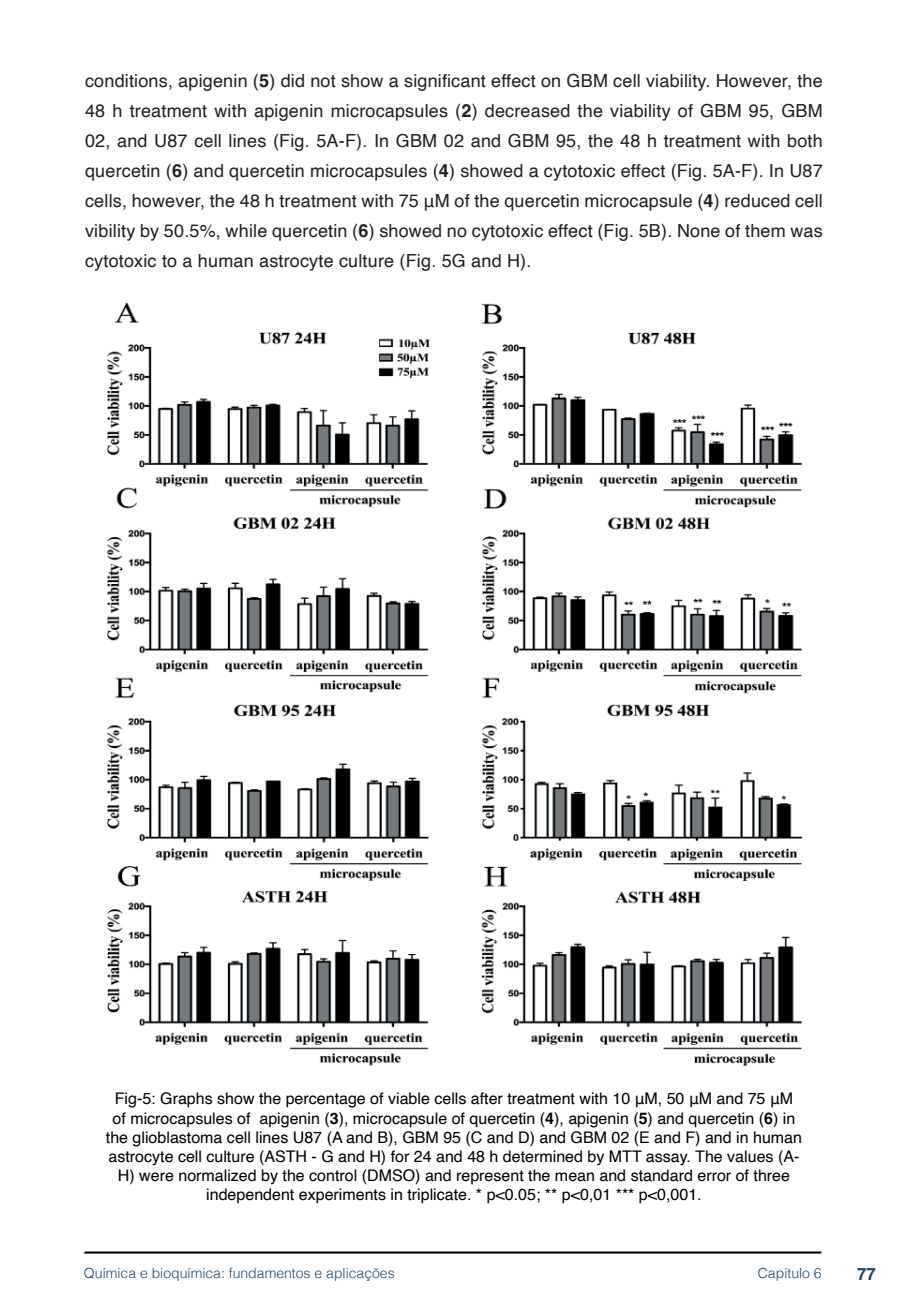
<style>
.page{position:relative;width:908px;height:1304px;background:#fff}
.page>*{position:absolute;margin:0;border:0;box-sizing:border-box;transform-origin:0 0}
.t1{font:18px/30px "Helvetica";letter-spacing:.01em;color:#231f20;text-align:justify}
.t2{font:700 16.8px "Helvetica";color:#23445f}
.t3{font:16px/19.2px "Helvetica";color:#000001;text-align:center}
.t4{font:300 14px "Helvetica";color:#23445f}
.s1{font-weight:700}
.s2{color:#000}
</style>
<div class="page">
<svg style="left:84px;top:1251px;width:737px;height:3px;background:#515151"></svg>
<img style="left:107px;top:302px;width:696px;height:764px">
<p class="t1" style="left:85px;top:66px;width:738px">conditions, apigenin (<span class="s1">5</span>) did not show a significant effect on GBM cell viability. However, the 48 h treatment with apigenin microcapsules (<span class="s1">2</span>) decreased the viability of GBM 95, GBM 02, and U87 cell lines (Fig. 5A-F). In GBM 02 and GBM 95, the 48 h treatment with both quercetin (<span class="s1">6</span>) and quercetin microcapsules (<span class="s1">4</span>) showed a cytotoxic effect (Fig. 5A-F). In U87 cells, however, the 48 h treatment with 75 μM of the quercetin microcapsule (<span class="s1">4</span>) reduced cell vibility by 50.5%, while quercetin (<span class="s1">6</span>) showed no cytotoxic effect (Fig. 5B). None of them was cytotoxic to a human astrocyte culture (Fig. 5G and H).</p>
<p class="t3" style="left:106px;top:1090px;width:697px">Fig-5: Graphs show the percentage of viable cells after treatment with 10 μM, 50 μM and 75 μM<br>of microcapsules of apigenin (<span class="s1">3</span>), microcapsule of quercetin (<span class="s1">4</span>), apigenin (<span class="s1">5</span>) and quercetin (<span class="s1">6</span>) <span class="s2">in the</span> glioblastoma cell lines U87 (A and B), GBM 95 (C and D) and GBM 02 (E and F) <span class="s2">and in human astrocyte cell culture (ASTH - G and H) for 24 and 48 h determined by MTT assay. The values (A-H) were normalized by the control (DMSO) and represent the mean and</span> standard error of three independent experiments in triplicate. * p&lt;0.05; ** p&lt;0,01 *** p&lt;0,001.</p>
<p class="t4" style="left:84px;top:1261px;width:312px">Química e bioquímica: fundamentos e aplicações</p>
<p class="t4" style="left:757px;top:1261px;width:65px">Capítulo 6</p>
<p class="t2" style="left:856px;top:1264px;width:20px">77</p>
</div>
